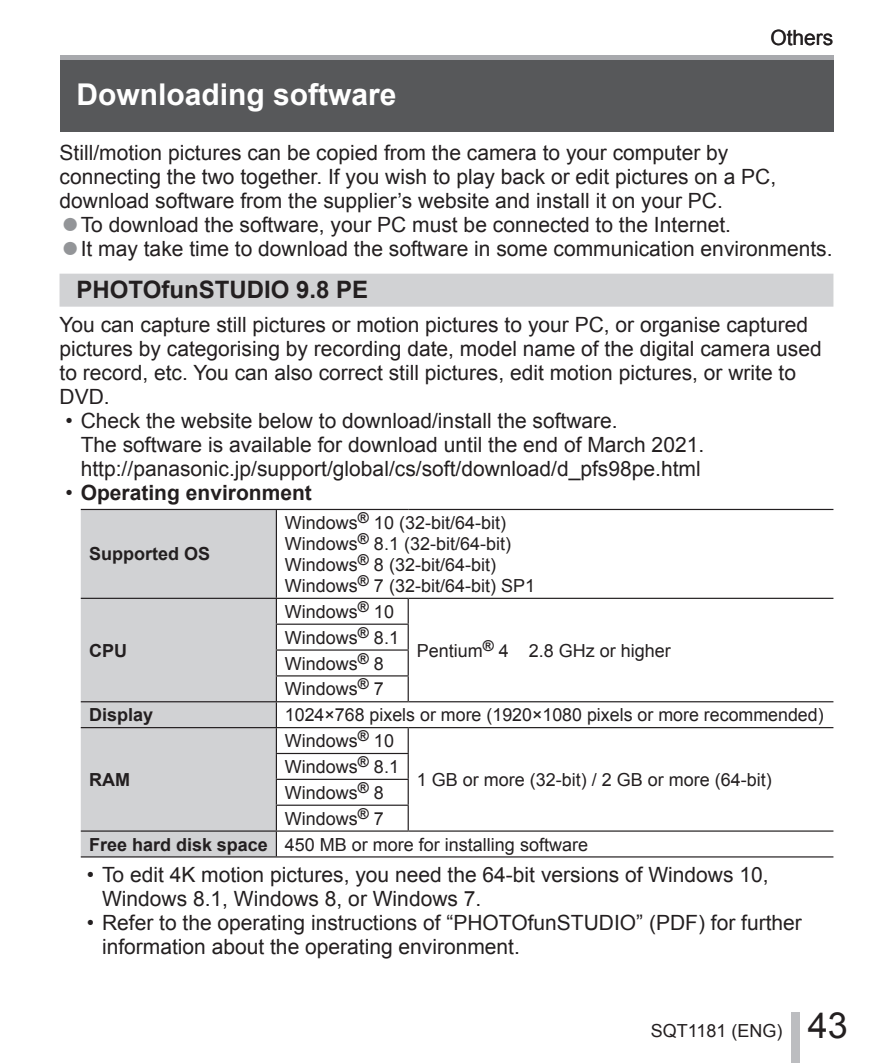
<style>
.page{position:relative;width:893px;height:1063px;background:#fff}
.page>*{position:absolute;margin:0;border:0;box-sizing:border-box;transform-origin:0 0}
.t1{font:700 30px "Arial";color:#fff}
.t2{font:700 24px "Arial";color:#231f20}
.t3{font:21px/24px "Arial";color:#231f20}
.t4{font:700 21px "Arial";color:#231f20}
.t5{font:18px/25.8px "Arial";color:#231f20}
.t6{font:700 18px "Arial";color:#231f20}
.s1{font-size:30.3px;color:#939598}
.s2{font-weight:400}
.s3{font-weight:700}
.s4{font-size:36px}
</style>
<div class="page">
<div style="left:791px;top:1012px;width:8px;height:51px;background:#bcbdc0"></div>
<div style="left:60px;top:55px;width:773px;height:77px;background:#57585a"></div>
<div style="left:60px;top:55px;width:773px;height:5px;background:#a8a9ad"></div>
<div style="left:60px;top:274px;width:773px;height:33px;background:#d1d2d4"></div>
<div style="left:81px;top:510px;width:195px;height:346px;background:#d1d2d4"></div>
<hr style="left:81px;top:509px;width:327px;height:1px;background:#231f20">
<hr style="left:276px;top:510px;width:1px;height:88px;background:#231f20">
<hr style="left:408px;top:509px;width:425px;height:1px;background:#231f20">
<hr style="left:81px;top:598px;width:327px;height:1px;background:#231f20">
<hr style="left:408px;top:598px;width:425px;height:1px;background:#231f20">
<hr style="left:276px;top:624px;width:133px;height:1px;background:#231f20">
<hr style="left:276px;top:649px;width:133px;height:2px;background:#231f20">
<hr style="left:276px;top:675px;width:133px;height:2px;background:#231f20">
<svg style="left:408px;top:599px;width:1px;height:102px"></svg>
<hr style="left:81px;top:701px;width:327px;height:1px;background:#231f20">
<hr style="left:408px;top:701px;width:425px;height:1px;background:#231f20">
<hr style="left:81px;top:727px;width:327px;height:1px;background:#231f20">
<hr style="left:408px;top:727px;width:425px;height:1px;background:#231f20">
<hr style="left:276px;top:753px;width:133px;height:1px;background:#231f20">
<hr style="left:276px;top:779px;width:133px;height:1px;background:#231f20">
<hr style="left:276px;top:805px;width:133px;height:1px;background:#231f20">
<svg style="left:408px;top:728px;width:1px;height:102px"></svg>
<hr style="left:81px;top:830px;width:327px;height:2px;background:#231f20">
<svg style="left:276px;top:599px;width:1px;height:257px"></svg>
<hr style="left:408px;top:830px;width:425px;height:2px;background:#231f20">
<hr style="left:81px;top:856px;width:752px;height:2px;background:#231f20">
<p class="t3" style="left:770px;top:26px;width:65px">Others</p>
<h1 class="t1" style="left:77px;top:78px;width:322px">Downloading software</h1>
<p class="t3" style="left:60px;top:141px;width:718px">Still/motion pictures can be copied from the camera to your computer by connecting the two together. If you wish to play back or edit pictures on a PC, download software from the supplier’s website and install it on your PC.</p>
<p class="t3" style="left:61px;top:213px;width:671px"><span class="s1">●</span>To download the software, your PC must be connected to the Internet.</p>
<p class="t3" style="left:61px;top:237px;width:773px"><span class="s1">●</span>It may take time to download the software in some communication environments.</p>
<p class="t2" style="left:77px;top:276px;width:293px">PHOTOfunSTUDIO 9.8 PE</p>
<p class="t3" style="left:60px;top:313px;width:764px">You can capture still pictures or motion pictures to your PC, or organise captured pictures by categorising by recording date, model name of the digital camera used to record, etc. You can also correct still pictures, edit motion pictures, or write to DVD.</p>
<p class="t3" style="left:81px;top:409px;width:625px;text-indent:-15px">• Check the website below to download/install the software.<br>The software is available for download until the end of March 2021. http://panasonic.jp/support/global/cs/soft/download/d_pfs98pe.html</p>
<p class="t4" style="left:65px;top:481px;width:248px"><span class="s2">•</span> Operating environment</p>
<p class="t6" style="left:89px;top:544px;width:123px">Supported OS</p>
<p class="t6" style="left:89px;top:640px;width:39px">CPU</p>
<p class="t5" style="left:285px;top:512px;width:252px;line-height:21px">Windows<sup>®</sup> 10 (32-bit/64-bit)<br>Windows<sup>®</sup> 8.1 (32-bit/64-bit)<br>Windows<sup>®</sup> 8 (32-bit/64-bit)<br>Windows<sup>®</sup> 7 (32-bit/64-bit) SP1</p>
<p class="t5" style="left:285px;top:599px;width:111px">Windows<sup>®</sup> 10</p>
<p class="t5" style="left:285px;top:625px;width:116px">Windows<sup>®</sup> 8.1<br>Windows<sup>®</sup> 8<br>Windows<sup>®</sup> 7</p>
<p class="t5" style="left:417px;top:637px;width:256px">Pentium<sup>®</sup> 4 2.8 GHz or higher</p>
<p class="t6" style="left:89px;top:705px;width:66px">Display</p>
<p class="t5" style="left:285px;top:702px;width:540px">1024×768 pixels or more (1920×1080 pixels or more recommended)</p>
<p class="t5" style="left:285px;top:728px;width:111px">Windows<sup>®</sup> 10</p>
<p class="t5" style="left:89px;top:754px;width:500px;text-align:center">Windows<sup>®</sup> 8.1<br>Windows<sup>®</sup> 8<br>Windows<sup>®</sup> 7<br><span class="s3">Free hard disk space</span> 450 MB or more for installing software</p>
<p class="t3" style="left:102px;top:862px;width:668px;text-indent:-15px">• To edit 4K motion pictures, you need the 64-bit versions of Windows 10,<br>Windows 8.1, Windows 8, or Windows 7.</p>
<p class="t3" style="left:102px;top:910px;width:701px;text-indent:-15px">• Refer to the operating instructions of “PHOTOfunSTUDIO” (PDF) for further information about the operating environment.</p>
<p class="t5" style="left:417px;top:767px;width:357px">1 GB or more (32-bit) / 2 GB or more (64-bit)</p>
<p class="t6" style="left:89px;top:770px;width:42px">RAM</p>
<p class="t5" style="left:651px;top:1018px;width:199px">SQT1181 (ENG) <span class="s4">43</span></p>
</div>
